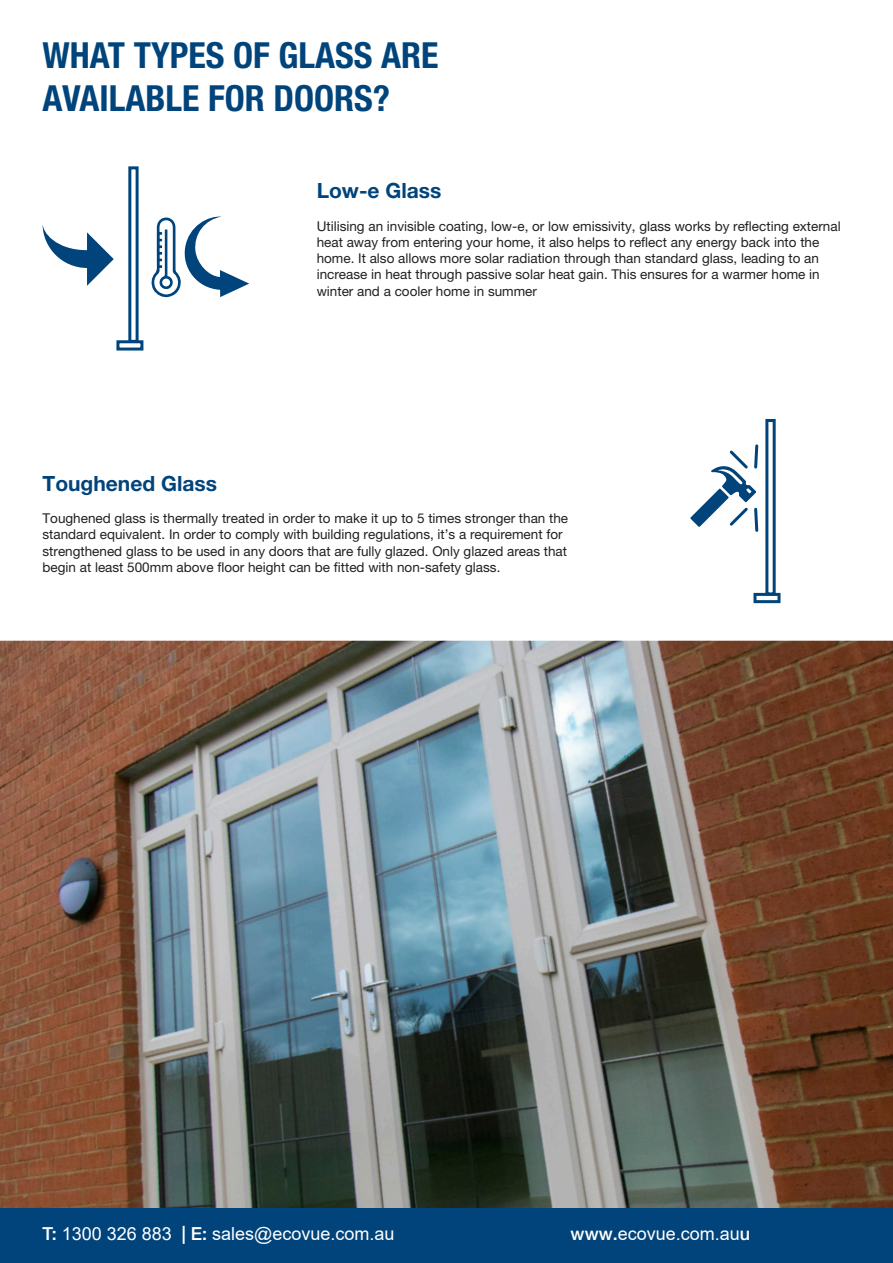
<style>
.page{position:relative;width:893px;height:1263px;background:#fff}
.page>*{position:absolute;margin:0;border:0;box-sizing:border-box;transform-origin:0 0}
.t1{font:700 condensed 36px/43.2px "Helvetica Neue LT Pro";color:#00447b}
.t2{font:700 21px "Helvetica Neue LT Pro";color:#00447b}
.t3{font:18px "Arial";color:#fff}
.t4{font:13.5px/16.2px "Helvetica Neue LT Pro";color:#231f20}
.s1{font-family:"Helvetica Neue LT Pro";font-weight:500}
</style>
<div class="page">
<img style="left:0;top:641px;width:893px;height:567px">
<div style="left:765px;top:419px;width:11px;height:176px;border:3px solid #00447b"></div>
<div style="left:753px;top:593px;width:27px;height:10px;border:3px solid #00447b"></div>
<svg style="left:690px;top:444px;width:69px;height:88px"></svg>
<div style="left:128px;top:166px;width:11px;height:177px;border:3px solid #00447b"></div>
<div style="left:116px;top:340px;width:27px;height:10px;border:3px solid #00447b"></div>
<svg style="left:43px;top:226px;width:71px;height:60px"></svg>
<svg style="left:151px;top:216px;width:98px;height:82px"></svg>
<div style="left:0;top:1208px;width:893px;height:55px;background:#00447b"></div>
<p class="t1" style="left:43px;top:33px;width:398px">WHAT TYPES OF GLASS ARE<br>AVAILABLE FOR DOORS?</p>
<p class="t2" style="left:317px;top:177px;width:126px">Low-e Glass</p>
<p class="t2" style="left:43px;top:471px;width:176px">Toughened Glass</p>
<p class="t4" style="left:317px;top:218px;width:525px">Utilising an invisible coating, low-e, or low emissivity, glass works by reflecting external heat away from entering your home, it also helps to reflect any energy back into the home. It also allows more solar radiation through than standard glass, leading to an increase in heat through passive solar heat gain. This ensures for a warmer home in winter and a cooler home in summer</p>
<p class="t4" style="left:43px;top:510px;width:527px">Toughened glass is thermally treated in order to make it up to 5 times stronger than the standard equivalent. In order to comply with building regulations, it’s a requirement for strengthened glass to be used in any doors that are fully glazed. Only glazed areas that begin at least 500mm above floor height can be fitted with non-safety glass.</p>
<h3 class="t3" style="left:43px;top:1221px;width:353px"><span class="s1">T:</span> 1300 326 883 <span class="s1">| E:</span> sales@ecovue.com.au</h3>
<h3 class="t3" style="left:571px;top:1221px;width:181px"><span class="s1">www.</span>ecovue.com.au<span class="s1">u</span></h3>
</div>
